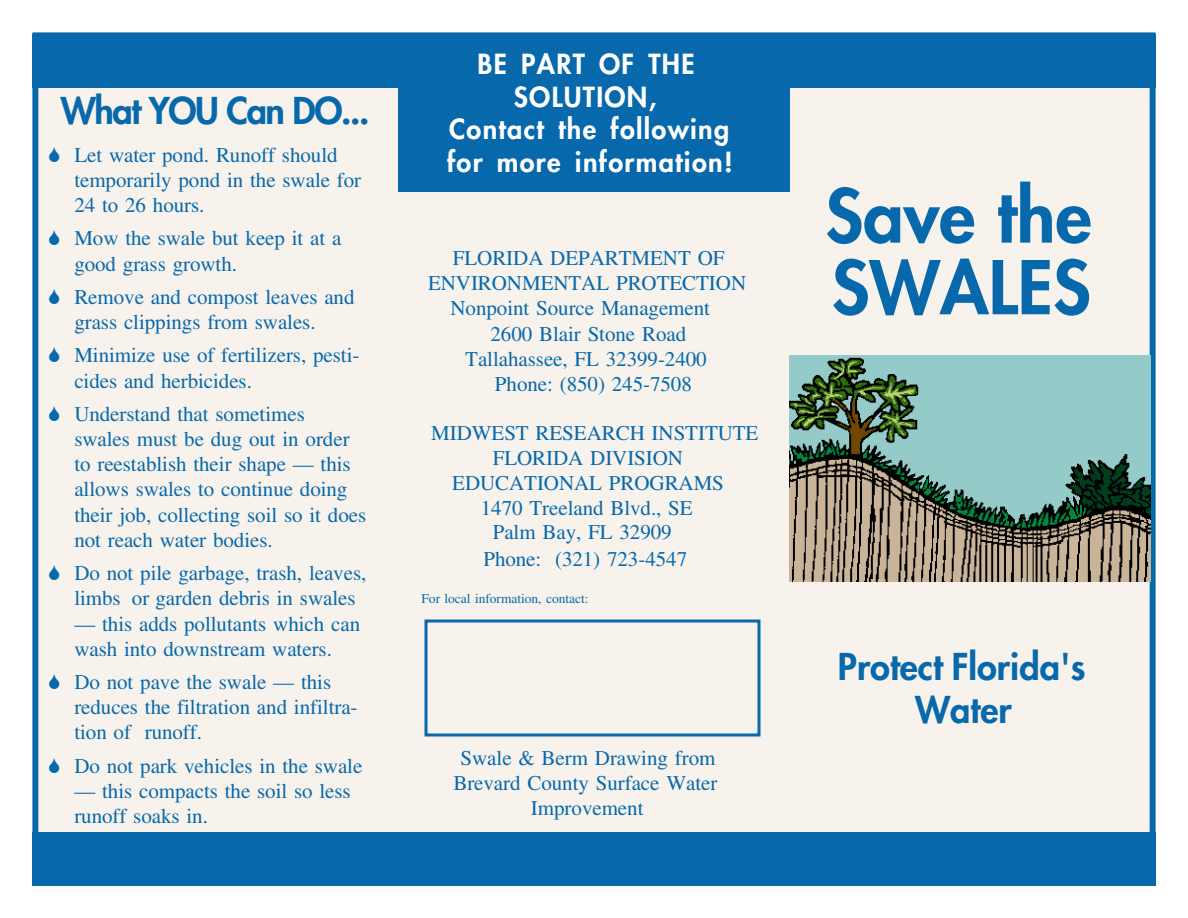
<style>
.page{position:relative;width:1188px;height:918px;background:#fff}
.page>*{position:absolute;margin:0;border:0;box-sizing:border-box;transform-origin:0 0}
.t1{font:800 72px/71.7px "Futura";color:#0768ac}
.t2{font:800 36px/43.2px "Futura";color:#0768ac;text-align:center}
.t3{font:800 36px "Futura";letter-spacing:-.04em;color:#0768ac}
.t4{font:800 27px/32.4px "Futura";letter-spacing:.05em;color:#fff;text-align:center}
.t5{font:21px/25.2px "Times";letter-spacing:-.005em;color:#0768ac}
.t6{font:13.5px "Times";letter-spacing:-.005em;color:#0768ac}
</style>
<div class="page">
<div style="left:32px;top:32px;width:1124px;height:854px;background:#f7f3ec;border:6px solid #0768ac"></div>
<img style="left:790px;top:356px;width:360px;height:226px">
<div style="left:32px;top:832px;width:1124px;height:54px;background:#0768ac"></div>
<div style="left:398px;top:34px;width:392px;height:158px;background:#0768ac"></div>
<div style="left:32px;top:34px;width:1124px;height:54px;background:#0768ac"></div>
<div style="left:424px;top:620px;width:336px;height:116px;border:3px solid #0768ac"></div>
<h2 class="t3" style="left:61px;top:88px;width:310px">What YOU Can DO...</h2>
<p class="t5" style="left:74px;top:142px;width:288px">Let water pond. Runoff should temporarily pond in the swale for<br>24 to 26 hours.</p>
<p class="t5" style="left:74px;top:226px;width:269px">Mow the swale but keep it at a good grass growth.</p>
<p class="t5" style="left:74px;top:284px;width:282px">Remove and compost leaves and grass clippings from swales.</p>
<p class="t5" style="left:74px;top:343px;width:287px">Minimize use of fertilizers, pesti&shy;cides and herbicides.</p>
<p class="t5" style="left:74px;top:401px;width:293px">Understand that sometimes<br>swales must be dug out in order to reestablish their shape — this allows swales to continue doing their job, collecting soil so it does not reach water bodies.</p>
<p class="t5" style="left:74px;top:560px;width:294px">Do not pile garbage, trash, leaves, limbs or garden debris in swales</p>
<p class="t5" style="left:74px;top:611px;width:287px">— this adds pollutants which can wash into downstream waters.</p>
<p class="t5" style="left:74px;top:669px;width:285px">Do not pave the swale — this reduces the filtration and infiltra&shy;tion of runoff.</p>
<p class="t5" style="left:74px;top:753px;width:290px">Do not park vehicles in the swale</p>
<p class="t5" style="left:74px;top:778px;width:278px">— this compacts the soil so less runoff soaks in.</p>
<p class="t4" style="left:447px;top:48px;width:287px">BE PART OF THE<br>SOLUTION,<br>Contact the following for more information!</p>
<p class="t5" style="left:453px;top:245px;width:273px">FLORIDA DEPARTMENT OF</p>
<p class="t5" style="left:428px;top:270px;width:320px">ENVIRONMENTAL PROTECTION</p>
<p class="t5" style="left:451px;top:296px;width:261px">Nonpoint Source Management</p>
<p class="t5" style="left:491px;top:321px;width:197px">2600 Blair Stone Road</p>
<p class="t5" style="left:465px;top:346px;width:243px">Tallahassee, FL 32399-2400</p>
<p class="t5" style="left:495px;top:371px;width:198px">Phone: (850) 245-7508</p>
<p class="t5" style="left:431px;top:420px;width:329px">MIDWEST RESEARCH INSTITUTE</p>
<p class="t5" style="left:493px;top:445px;width:192px">FLORIDA DIVISION</p>
<p class="t5" style="left:452px;top:470px;width:273px">EDUCATIONAL PROGRAMS</p>
<p class="t5" style="left:483px;top:519px;width:205px;line-height:27px;text-align:center">Palm Bay, FL 32909<br>Phone: (321) 723-4547</p>
<p class="t5" style="left:481px;top:495px;width:213px">1470 Treeland Blvd., SE</p>
<p class="t6" style="left:422px;top:591px;width:169px">For local information, contact:</p>
<p class="t5" style="left:453px;top:745px;width:266px;text-align:center">Swale &amp; Berm Drawing from<br>Brevard County Surface Water<br>Improvement</p>
<h1 class="t1" style="left:825px;top:180px;width:268px">Save the<br>SWALES</h1>
<h2 class="t2" style="left:838px;top:645px;width:249px">Protect Florida's<br>Water</h2>
</div>
